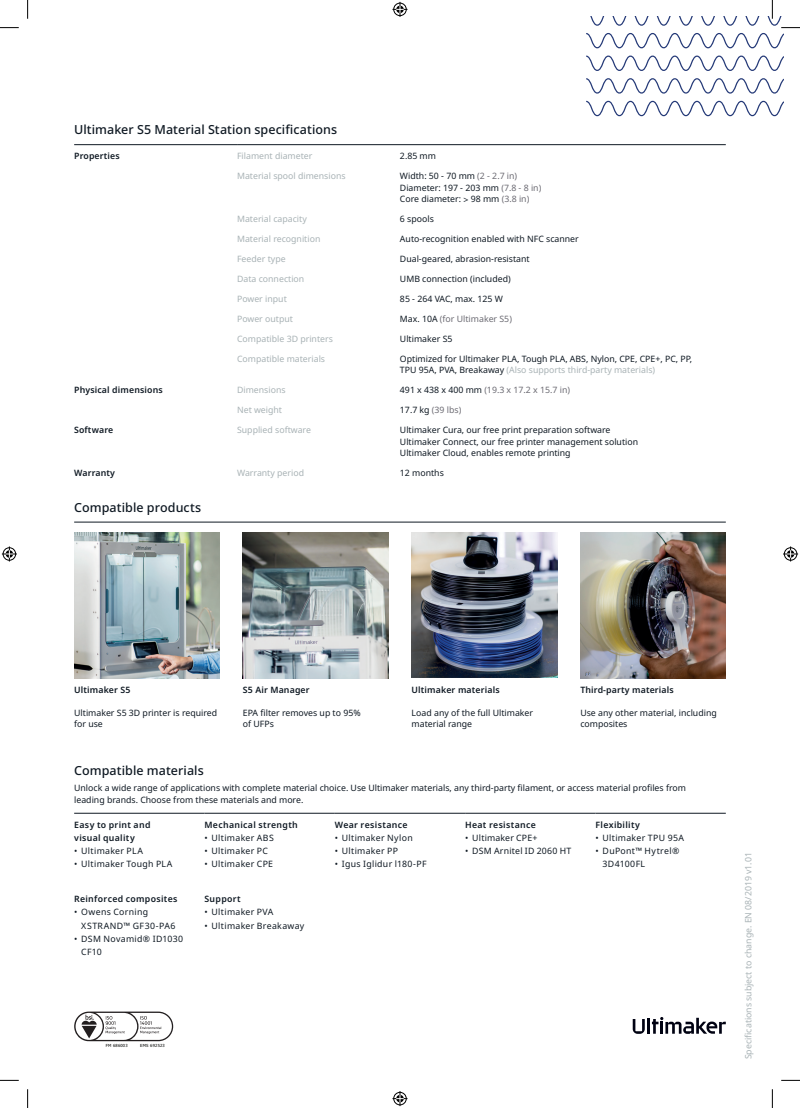
<style>
.page{position:relative;width:800px;height:1108px;background:#fff}
.page>*{position:absolute;margin:0;border:0;box-sizing:border-box;transform-origin:0 0}
.t1{font:500 12.5px "Noto Sans";letter-spacing:.005em;color:#0f1923}
.t2{font:8.75px/11.4px "Noto Sans";color:#0f1923}
.t3{font:8.75px "Noto Sans";color:#a8b2b5}
.t4{font:600 8.75px/13.1px "Noto Sans";letter-spacing:.03em;color:#0f1923}
.t5{font:8.75px/13.1px "Noto Sans";letter-spacing:.035em;color:#0f1923}
.t6{font:8.75px "Noto Sans";color:#6c6b73}
.t7{font:8.75px "Noto Sans";letter-spacing:.02em;color:#0f1923}
.t8{font:8.75px/13.1px "Noto Sans";letter-spacing:.04em;color:#0f1923}
.t9{font:8.75px "Noto Sans";letter-spacing:.03em;color:#0f1923}
.t10{font:4.12px "Tahoma";letter-spacing:.045em;color:#040503}
.s1{color:#6c6b73}
.s2{color:#0f1923}
.s3{color:#a8b2b5}
</style>
<div class="page">
<svg style="left:632px;top:1017px;width:93px;height:16px"></svg>
<svg style="left:74px;top:1011px;width:99px;height:30px"></svg>
<img style="left:411px;top:533px;width:146px;height:144px">
<img style="left:580px;top:533px;width:145px;height:145px">
<img style="left:74px;top:533px;width:145px;height:145px">
<img style="left:243px;top:533px;width:145px;height:145px">
<hr style="left:74px;top:144px;width:163px;height:1px;background:#0f1923">
<hr style="left:237px;top:144px;width:163px;height:1px;background:#0f1923">
<hr style="left:400px;top:144px;width:325px;height:1px;background:#0f1923">
<hr style="left:74px;top:522px;width:651px;height:1px;background:#0f1923">
<hr style="left:74px;top:813px;width:130px;height:1px;background:#0f1923">
<hr style="left:204px;top:813px;width:131px;height:1px;background:#0f1923">
<hr style="left:335px;top:813px;width:130px;height:1px;background:#0f1923">
<hr style="left:465px;top:813px;width:130px;height:1px;background:#0f1923">
<hr style="left:595px;top:813px;width:130px;height:1px;background:#0f1923">
<svg style="left:0;top:27px;width:19px;height:1px"></svg>
<svg style="left:0;top:1079px;width:19px;height:2px"></svg>
<svg style="left:781px;top:1079px;width:18px;height:2px"></svg>
<svg style="left:27px;top:0;width:1px;height:19px"></svg>
<svg style="left:27px;top:1089px;width:1px;height:19px"></svg>
<svg style="left:586px;top:0;width:213px;height:116px"></svg>
<svg style="left:771px;top:1089px;width:1px;height:19px"></svg>
<svg style="left:392px;top:2px;width:15px;height:15px"></svg>
<svg style="left:392px;top:1091px;width:15px;height:15px"></svg>
<svg style="left:2px;top:546px;width:15px;height:15px"></svg>
<svg style="left:783px;top:546px;width:14px;height:15px"></svg>
<h1 class="t1" style="left:74px;top:121px;width:264px">Ultimaker S5 Material Station specifications</h1>
<p class="t4" style="left:74px;top:150px;width:47px">Properties</p>
<p class="t3" style="left:237px;top:150px;width:77px">Filament diameter</p>
<p class="t2" style="left:400px;top:151px;width:37px">2.85 mm</p>
<p class="t3" style="left:237px;top:173px;width:110px">Material spool dimensions</p>
<p class="t2" style="left:400px;top:171px;width:143px">Width: 50 - 70 mm <span class="s1">(2 - 2.7 in)<br></span>Diameter: 197 - 203 mm <span class="s1">(7.8 - 8 in)<br></span>Core diameter: &gt; 98 mm <span class="s1">(3.8 in)</span></p>
<p class="t3" style="left:237px;top:213px;width:71px">Material capacity</p>
<p class="t2" style="left:400px;top:214px;width:35px">6 spools</p>
<p class="t3" style="left:237px;top:233px;width:85px">Material recognition</p>
<p class="t2" style="left:400px;top:233px;width:180px">Auto-recognition enabled with NFC scanner</p>
<p class="t3" style="left:237px;top:253px;width:50px">Feeder type</p>
<p class="t2" style="left:400px;top:253px;width:131px">Dual-geared, abrasion-resistant</p>
<p class="t3" style="left:237px;top:273px;width:69px">Data connection</p>
<p class="t2" style="left:400px;top:273px;width:112px">UMB connection (included)</p>
<p class="t3" style="left:237px;top:293px;width:51px">Power input</p>
<p class="t2" style="left:400px;top:293px;width:104px">85 - 264 VAC, max. 125 W</p>
<p class="t3" style="left:237px;top:313px;width:57px">Power output</p>
<p class="t6" style="left:400px;top:313px;width:113px"><span class="s2">Max. 10A</span> (for Ultimaker S5)</p>
<p class="t3" style="left:237px;top:333px;width:97px">Compatible 3D printers</p>
<p class="t2" style="left:400px;top:334px;width:54px">Ultimaker S5</p>
<p class="t3" style="left:237px;top:353px;width:89px">Compatible materials</p>
<p class="t2" style="left:400px;top:353px;width:294px">Optimized for Ultimaker PLA, Tough PLA, ABS, Nylon, CPE, CPE+, PC, PP,<br>TPU 95A, PVA, Breakaway <span class="s3">(Also supports third-party materials)</span></p>
<p class="t4" style="left:74px;top:384px;width:90px">Physical dimensions</p>
<p class="t3" style="left:237px;top:384px;width:50px">Dimensions</p>
<p class="t6" style="left:400px;top:384px;width:171px"><span class="s2">491 x 438 x 400 mm</span> (19.3 x 17.2 x 15.7 in)</p>
<p class="t3" style="left:237px;top:404px;width:47px">Net weight</p>
<p class="t6" style="left:400px;top:404px;width:63px"><span class="s2">17.7 kg</span> (39 lbs)</p>
<p class="t4" style="left:74px;top:424px;width:41px">Software</p>
<p class="t3" style="left:237px;top:424px;width:75px">Supplied software</p>
<p class="t2" style="left:400px;top:425px;width:239px">Ultimaker Cura, our free print preparation software<br>Ultimaker Connect, our free printer management solution<br>Ultimaker Cloud, enables remote printing</p>
<p class="t4" style="left:74px;top:467px;width:42px">Warranty</p>
<p class="t3" style="left:237px;top:469px;width:68px">Warranty period</p>
<p class="t2" style="left:400px;top:467px;width:45px">12 months</p>
<h1 class="t1" style="left:74px;top:502px;width:129px">Compatible products</h1>
<p class="t4" style="left:74px;top:684px;width:58px">Ultimaker S5</p>
<p class="t2" style="left:74px;top:707px;width:144px">Ultimaker S5 3D printer is required for use</p>
<p class="t4" style="left:243px;top:684px;width:68px">S5 Air Manager</p>
<p class="t2" style="left:243px;top:707px;width:119px">EPA filter removes up to 95% of UFPs</p>
<p class="t4" style="left:411px;top:684px;width:89px">Ultimaker materials</p>
<p class="t2" style="left:411px;top:707px;width:123px">Load any of the full Ultimaker material range</p>
<p class="t4" style="left:580px;top:684px;width:95px">Third-party materials</p>
<p class="t2" style="left:580px;top:707px;width:138px">Use any other material, including composites</p>
<h1 class="t1" style="left:74px;top:765px;width:131px">Compatible materials</h1>
<p class="t2" style="left:74px;top:782px;width:613px">Unlock a wide range of applications with complete material choice. Use Ultimaker materials, any third-party filament, or access material profiles from leading brands. Choose from these materials and more.</p>
<p class="t4" style="left:74px;top:819px;width:78px">Easy to print and visual quality</p>
<p class="t5" style="left:74px;top:845px;width:70px">• Ultimaker PLA</p>
<p class="t5" style="left:74px;top:858px;width:100px">• Ultimaker Tough PLA</p>
<p class="t4" style="left:204px;top:819px;width:95px">Mechanical strength</p>
<p class="t5" style="left:204px;top:832px;width:71px">• Ultimaker ABS</p>
<p class="t5" style="left:204px;top:845px;width:65px">• Ultimaker PC</p>
<p class="t5" style="left:204px;top:858px;width:70px">• Ultimaker CPE</p>
<p class="t4" style="left:595px;top:819px;width:46px">Flexibility</p>
<p class="t5" style="left:595px;top:832px;width:90px">• Ultimaker TPU 95A</p>
<p class="t8" style="left:602px;top:845px;width:78px;text-indent:-7px">• DuPont™ Hytrel®<br>3D4100FL</p>
<p class="t4" style="left:335px;top:819px;width:74px">Wear resistance</p>
<p class="t5" style="left:335px;top:832px;width:79px">• Ultimaker Nylon</p>
<p class="t5" style="left:335px;top:845px;width:65px">• Ultimaker PP</p>
<p class="t9" style="left:335px;top:860px;width:93px">• Igus Iglidur l180-PF</p>
<p class="t4" style="left:465px;top:819px;width:72px">Heat resistance</p>
<p class="t7" style="left:465px;top:834px;width:74px">• Ultimaker CPE+</p>
<p class="t7" style="left:465px;top:847px;width:108px">• DSM Arnitel ID 2060 HT</p>
<p class="t4" style="left:74px;top:893px;width:105px">Reinforced composites</p>
<p class="t5" style="left:81px;top:906px;width:96px;text-indent:-7px">• Owens Corning<br>XSTRAND™ GF30-PA6</p>
<p class="t5" style="left:81px;top:933px;width:103px;text-indent:-7px">• DSM Novamid® ID1030<br>CF10</p>
<p class="t4" style="left:204px;top:893px;width:38px">Support</p>
<p class="t5" style="left:204px;top:906px;width:70px">• Ultimaker PVA</p>
<p class="t5" style="left:204px;top:919px;width:101px">• Ultimaker Breakaway</p>
<p class="t10" style="left:106px;top:1043px;width:23px">FM 686003</p>
<p class="t10" style="left:140px;top:1043px;width:26px">EMS 692523</p>
<p class="t3" style="left:741px;top:1059px;width:209px;rotate:-90deg">Specifications subject to change. EN 08/2019 v1.01</p>
</div>
